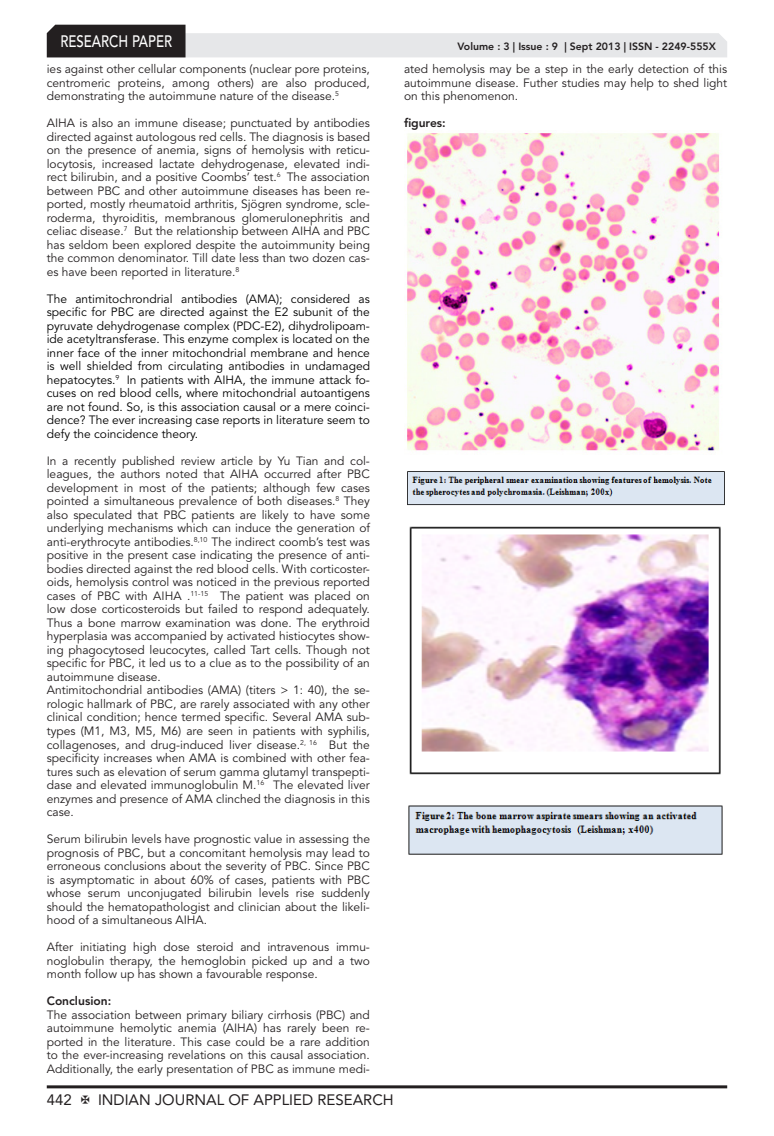
<style>
.page{position:relative;width:774px;height:1136px;background:#fff}
.page>*{position:absolute;margin:0;border:0;box-sizing:border-box;transform-origin:0 0}
.t1{font:500 16.5px "Avenir LT Std";color:#fff;scale:.8 1}
.t2{font:15px "Avenir LT Std";color:#231f20}
.Body_Text{font:12px/13.5px "Avenir LT Std";color:#231f20;text-align:justify}
.Body_Text-2{font:12px/13.5px "Avenir LT Std";color:#000;text-align:justify}
.Bold{font:800 12px "Avenir LT Std";color:#231f20}
.t3{font:800 10.5px "Avenir LT Std";color:#231f20}
</style>
<div class="page">
<hr style="left:47px;top:1085px;width:680px;height:3px;background:#231f20">
<svg style="left:47px;top:25px;width:680px;height:32px"></svg>
<img style="left:407px;top:133px;width:313px;height:318px">
<img style="left:407px;top:471px;width:318px;height:35px">
<img style="left:409px;top:526px;width:312px;height:249px">
<img style="left:408px;top:805px;width:315px;height:50px">
<h1 class="t1" style="left:60px;top:32px;width:141px">RESEARCH PAPER</h1>
<p class="Body_Text" style="left:47px;top:62px;width:325px">ies against other cellular components (nuclear pore proteins, centromeric proteins, among others) are also produced, demonstrating the autoimmune nature of the disease.<sup>5</sup></p>
<p class="Body_Text" style="left:47px;top:116px;width:325px">AIHA is also an immune disease; punctuated by antibodies directed against autologous red cells. The diagnosis is based on the presence of anemia, signs of hemolysis with reticu&shy;locytosis, increased lactate dehydrogenase, elevated indi&shy;rect bilirubin, and a positive Coombs’ test.<sup>6</sup> The association between PBC and other autoimmune diseases has been re&shy;ported, mostly rheumatoid arthritis, Sjögren syndrome, scle&shy;roderma, thyroiditis, membranous glomerulonephritis and celiac disease.<sup>7</sup> But the relationship between AIHA and PBC has seldom been explored despite the autoimmunity being the common denominator. Till date less than two dozen cas&shy;es have been reported in literature.<sup>8</sup></p>
<p class="Body_Text-2" style="left:47px;top:292px;width:325px">The antimitochrondrial antibodies (AMA); considered as specific for PBC are directed against the E2 subunit of the pyruvate dehydrogenase complex (PDC-E2), dihydrolipoam&shy;ide acetyltransferase. This enzyme complex is located on the inner face of the inner mitochondrial membrane and hence is well shielded from circulating antibodies in undamaged hepatocytes.<sup>9</sup> In patients with AIHA, the immune attack fo&shy;cuses on red blood cells, where mitochondrial autoantigens are not found. So, is this association causal or a mere coinci&shy;dence? The ever increasing case reports in literature seem to defy the coincidence theory.</p>
<p class="Body_Text" style="left:47px;top:454px;width:325px">In a recently published review article by Yu Tian and col&shy;leagues, the authors noted that AIHA occurred after PBC development in most of the patients; although few cases pointed a simultaneous prevalence of both diseases.<sup>8</sup> They also speculated that PBC patients are likely to have some underlying mechanisms which can induce the generation of anti-erythrocyte antibodies.<sup>8,10</sup> The indirect coomb’s test was positive in the present case indicating the presence of anti&shy;bodies directed against the red blood cells. With corticoster&shy;oids, hemolysis control was noticed in the previous reported cases of PBC with AIHA .<sup>11-15</sup> The patient was placed on low dose corticosteroids but failed to respond adequately.<br>Thus a bone marrow examination was done. The erythroid hyperplasia was accompanied by activated histiocytes show&shy;ing phagocytosed leucocytes, called Tart cells. Though not specific for PBC, it led us to a clue as to the possibility of an autoimmune disease.</p>
<p class="Body_Text" style="left:47px;top:683px;width:325px">Antimitochondrial antibodies (AMA) (titers &gt; 1: 40), the se&shy;rologic hallmark of PBC, are rarely associated with any other clinical condition; hence termed specific. Several AMA sub&shy;types (M1, M3, M5, M6) are seen in patients with syphilis, collagenoses, and drug-induced liver disease.<sup>2,</sup> <sup>16</sup> But the specificity increases when AMA is combined with other fea&shy;tures such as elevation of serum gamma glutamyl transpepti&shy;dase and elevated immunoglobulin M.<sup>16</sup> The elevated liver enzymes and presence of AMA clinched the diagnosis in this case.</p>
<p class="Body_Text" style="left:47px;top:832px;width:325px">Serum bilirubin levels have prognostic value in assessing the prognosis of PBC, but a concomitant hemolysis may lead to erroneous conclusions about the severity of PBC. Since PBC is asymptomatic in about 60% of cases, patients with PBC whose serum unconjugated bilirubin levels rise suddenly should the hematopathologist and clinician about the likeli&shy;hood of a simultaneous AIHA.</p>
<p class="Body_Text" style="left:47px;top:940px;width:325px">After initiating high dose steroid and intravenous immu&shy;noglobulin therapy, the hemoglobin picked up and a two month follow up has shown a favourable response.</p>
<p class="Bold" style="left:47px;top:993px;width:66px">Conclusion:</p>
<p class="Body_Text" style="left:47px;top:1007px;width:325px">The association between primary biliary cirrhosis (PBC) and autoimmune hemolytic anemia (AIHA) has rarely been re&shy;ported in the literature. This case could be a rare addition to the ever-increasing revelations on this causal association.<br>Additionally, the early presentation of PBC as immune medi-</p>
<p class="t2" style="left:47px;top:1090px;width:27px">442</p>
<p class="t2" style="left:98px;top:1090px;width:297px">INDIAN JOURNAL OF APPLIED RESEARCH</p>
<p class="t3" style="left:457px;top:41px;width:260px">Volume : 3 | Issue : 9 | Sept 2013 | ISSN - 2249-555X</p>
<p class="Body_Text" style="left:404px;top:62px;width:325px">ated hemolysis may be a step in the early detection of this autoimmune disease. Futher studies may help to shed light on this phenomenon.</p>
<p class="Bold" style="left:404px;top:116px;width:43px">figures:</p>
</div>
